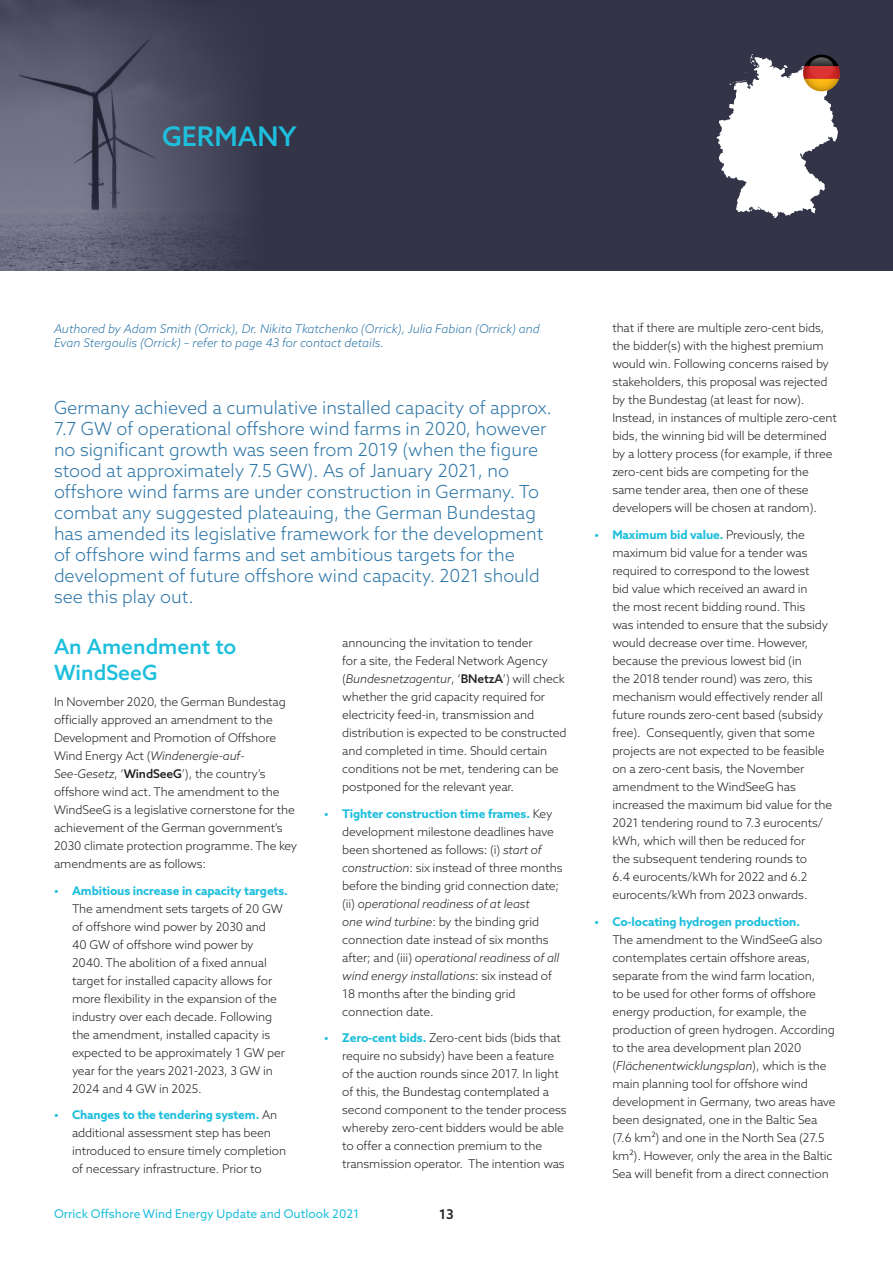
<style>
.page{position:relative;width:893px;height:1263px;background:#fff}
.page>*{position:absolute;margin:0;border:0;box-sizing:border-box;transform-origin:0 0}
.t1{font:500 27px "Azo Sans";color:#1ebfdd}
.t2{font:500 21px/25.5px "Azo Sans";color:#1ebfdd}
.Body_copy{font:300 18px/21px "Azo Sans";color:#2d76a8}
.t3{font:500 13.5px "Azo Sans";color:#231f20}
.t4{font:300 12px/18px "Azo Sans";letter-spacing:-.01em;color:#231f20}
.t5{font:italic 300 12px/14.4px "Azo Sans";color:#2d76a8}
.t6{font:12px "Azo Sans";color:#1ebfdd}
.s1{font-style:italic}
.s2{font-weight:500}
.s3{font-weight:700;color:#1ebfdd}
</style>
<div class="page">
<div style="left:0;top:0;width:893px;height:270px;background:#333447"></div>
<img style="left:0;top:0;width:240px;height:270px">
<svg style="left:717px;top:54px;width:123px;height:164px"></svg>
<img style="left:809px;top:57px;width:25px;height:21px">
<p class="t1" style="left:162px;top:118px;width:136px">GERMANY</p>
<p class="t5" style="left:54px;top:321px;width:487px">Authored by Adam Smith (Orrick), Dr. Nikita Tkatchenko (Orrick), Julia Fabian (Orrick) and<br>Evan Stergoulis (Orrick) – refer to page 43 for contact details.</p>
<p class="Body_copy" style="left:54px;top:396px;width:499px">Germany achieved a cumulative installed capacity of approx.<br>7.7 GW of operational offshore wind farms in 2020, however no significant growth was seen from 2019 (when the figure stood at approximately 7.5 GW). As of January 2021, no offshore wind farms are under construction in Germany. To combat any suggested plateauing, the German Bundestag has amended its legislative framework for the development of offshore wind farms and set ambitious targets for the development of future offshore wind capacity. 2021 should see this play out.</p>
<p class="t2" style="left:54px;top:633px;width:184px">An Amendment to<br>WindSeeG</p>
<p class="t4" style="left:54px;top:693px;width:245px">In November 2020, the German Bundestag officially approved an amendment to the Development and Promotion of Offshore Wind Energy Act (<span class="s1">Windenergie-auf-See-Gesetz</span>, ‘<span class="s2">WindSeeG</span>’), the country’s offshore wind act. The amendment to the WindSeeG is a legislative cornerstone for the achievement of the German government’s 2030 climate protection programme. The key amendments are as follows:</p>
<p class="t4" style="left:72px;top:881px;width:217px;text-indent:-18px"><span class="s3">• Ambitious increase in capacity targets.<br></span>The amendment sets targets of 20 GW of offshore wind power by 2030 and<br>40 GW of offshore wind power by 2040. The abolition of a fixed annual target for installed capacity allows for more flexibility in the expansion of the industry over each decade. Following the amendment, installed capacity is expected to be approximately 1 GW per year for the years 2021-2023, 3 GW in 2024 and 4 GW in 2025.</p>
<p class="t4" style="left:72px;top:1106px;width:216px;text-indent:-18px"><span class="s3">• Changes to the tendering system.</span> An additional assessment step has been introduced to ensure timely completion of necessary infrastructure. Prior to</p>
<p class="t4" style="left:342px;top:634px;width:226px">announcing the invitation to tender<br>for a site, the Federal Network Agency (<span class="s1">Bundesnetzagentur</span>, ‘<span class="s2">BNetzA</span>’) will check whether the grid capacity required for electricity feed-in, transmission and distribution is expected to be constructed and completed in time. Should certain conditions not be met, tendering can be postponed for the relevant year.</p>
<p class="t4" style="left:342px;top:804px;width:222px;text-indent:-18px"><span class="s3">• Tighter construction time frames.</span> Key development milestone deadlines have been shortened as follows: (i) <span class="s1">start of construction</span>: six instead of three months before the binding grid connection date; (ii) <span class="s1">operational readiness of at least<br>one wind turbine</span>: by the binding grid connection date instead of six months after; and (iii) <span class="s1">operational readiness of all wind energy installations</span>: six instead of 18 months after the binding grid connection date.</p>
<p class="t4" style="left:342px;top:1029px;width:226px;text-indent:-18px"><span class="s3">• Zero-cent bids.</span> Zero-cent bids (bids that require no subsidy) have been a feature of the auction rounds since 2017. In light of this, the Bundestag contemplated a second component to the tender process whereby zero-cent bidders would be able to offer a connection premium to the transmission operator. The intention was</p>
<p class="t6" style="left:54px;top:1206px;width:307px">Orrick Offshore Wind Energy Update and Outlook 2021</p>
<p class="t3" style="left:439px;top:1206px;width:16px">13</p>
<p class="t4" style="left:612px;top:319px;width:226px">that if there are multiple zero-cent bids, the bidder(s) with the highest premium would win. Following concerns raised by stakeholders, this proposal was rejected by the Bundestag (at least for now).<br>Instead, in instances of multiple zero-cent bids, the winning bid will be determined by a lottery process (for example, if three zero-cent bids are competing for the same tender area, then one of these developers will be chosen at random).</p>
<p class="t4" style="left:612px;top:526px;width:222px;text-indent:-18px"><span class="s3">• Maximum bid value.</span> Previously, the maximum bid value for a tender was required to correspond to the lowest<br>bid value which received an award in<br>the most recent bidding round. This<br>was intended to ensure that the subsidy would decrease over time. However, because the previous lowest bid (in<br>the 2018 tender round) was zero, this mechanism would effectively render all future rounds zero-cent based (subsidy free). Consequently, given that some projects are not expected to be feasible on a zero-cent basis, the November amendment to the WindSeeG has increased the maximum bid value for the 2021 tendering round to 7.3 eurocents/ kWh, which will then be reduced for<br>the subsequent tendering rounds to<br>6.4 eurocents/kWh for 2022 and 6.2 eurocents/kWh from 2023 onwards.</p>
<p class="t4" style="left:612px;top:912px;width:225px;text-indent:-18px"><span class="s3">• Co-locating hydrogen production.<br></span>The amendment to the WindSeeG also contemplates certain offshore areas, separate from the wind farm location,<br>to be used for other forms of offshore energy production, for example, the production of green hydrogen. According to the area development plan 2020 (<span class="s1">Flächenentwicklungsplan</span>), which is the main planning tool for offshore wind development in Germany, two areas have been designated, one in the Baltic Sea (7.6 km²) and one in the North Sea (27.5 km²). However, only the area in the Baltic Sea will benefit from a direct connection</p>
</div>
